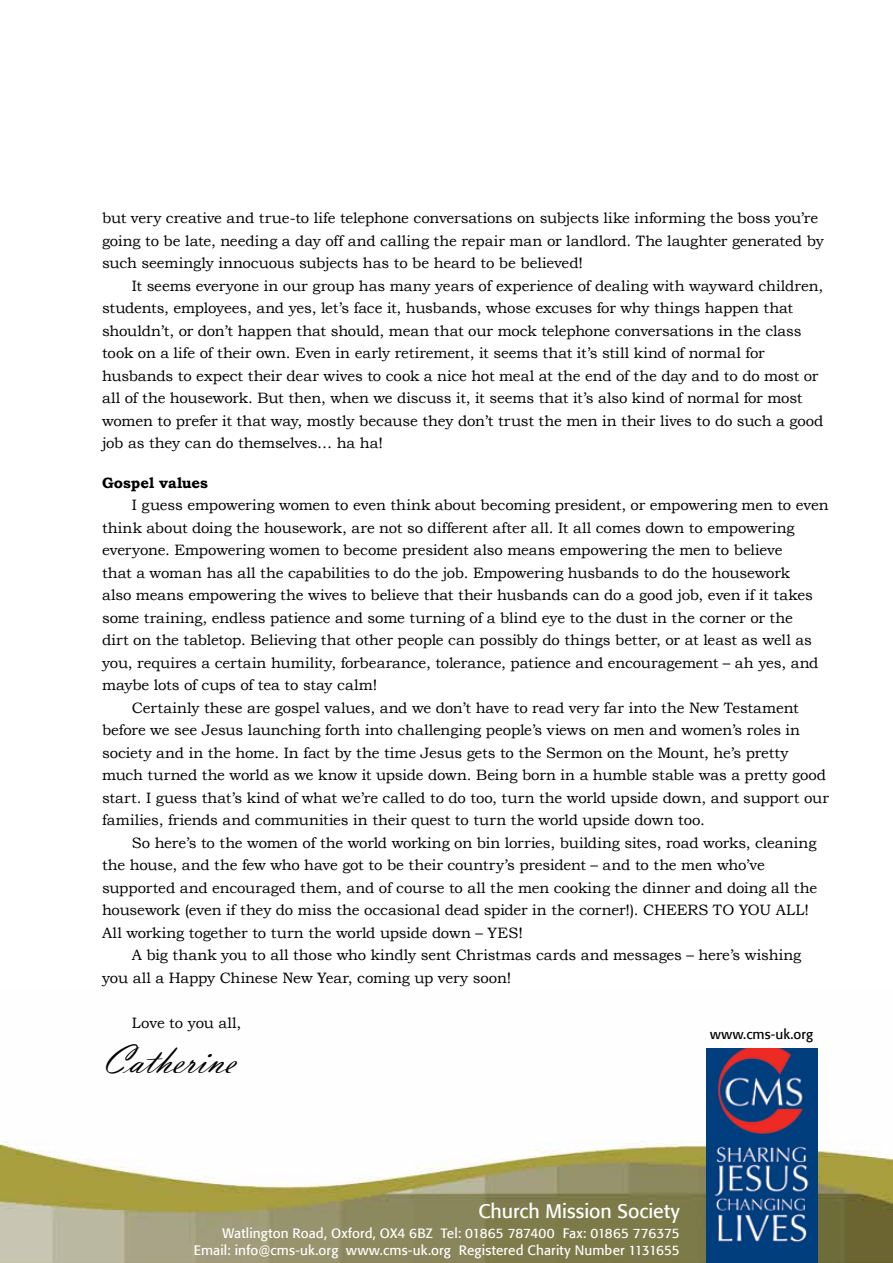
<style>
.page{position:relative;width:893px;height:1263px;background:#fff}
.page>*{position:absolute;margin:0;border:0;box-sizing:border-box;transform-origin:0 0}
.t1{font:42px "Vladimir Script";letter-spacing:-.005em;color:#000}
.t2{font:19.5px "Formata";color:#fff}
.t3{font:15px/22.5px "Bookman Old Style";letter-spacing:-.01em;color:#000}
.t4{font:700 15px "Bookman Old Style";color:#000}
.t5{font:13.5px/16.2px "Formata";letter-spacing:.01em;color:#fff;text-align:right}
.t6{font:13.5px "Formata";letter-spacing:.005em;color:#000}
</style>
<div class="page">
<img style="left:0;top:1048px;width:893px;height:215px">
<img style="left:707px;top:1048px;width:111px;height:215px">
<p class="t3" style="left:102px;top:207px;width:723px">but very creative and true-to life telephone conversations on subjects like informing the boss you’re going to be late, needing a day off and calling the repair man or landlord. The laughter generated by such seemingly innocuous subjects has to be heard to be believed!</p>
<p class="t3" style="left:102px;top:275px;width:723px;text-indent:30px">It seems everyone in our group has many years of experience of dealing with wayward children, students, employees, and yes, let’s face it, husbands, whose excuses for why things happen that shouldn’t, or don’t happen that should, mean that our mock telephone conversations in the class took on a life of their own. Even in early retirement, it seems that it’s still kind of normal for husbands to expect their dear wives to cook a nice hot meal at the end of the day and to do most or all of the housework. But then, when we discuss it, it seems that it’s also kind of normal for most women to prefer it that way, mostly because they don’t trust the men in their lives to do such a good job as they can do themselves… ha ha!</p>
<p class="t4" style="left:102px;top:472px;width:108px">Gospel values</p>
<p class="t3" style="left:132px;top:494px;width:698px">I guess empowering women to even think about becoming president, or empowering men to even</p>
<p class="t3" style="left:102px;top:517px;width:694px">think about doing the housework, are not so different after all. It all comes down to empowering</p>
<p class="t3" style="left:102px;top:539px;width:682px">everyone. Empowering women to become president also means empowering the men to believe</p>
<p class="t3" style="left:102px;top:562px;width:689px">that a woman has all the capabilities to do the job. Empowering husbands to do the housework</p>
<p class="t3" style="left:102px;top:584px;width:712px">also means empowering the wives to believe that their husbands can do a good job, even if it takes</p>
<p class="t3" style="left:102px;top:607px;width:692px">some training, endless patience and some turning of a blind eye to the dust in the corner or the</p>
<p class="t3" style="left:102px;top:629px;width:711px">dirt on the tabletop. Believing that other people can possibly do things better, or at least as well as</p>
<p class="t3" style="left:102px;top:652px;width:718px">you, requires a certain humility, forbearance, tolerance, patience and encouragement – ah yes, and</p>
<p class="t3" style="left:102px;top:674px;width:277px">maybe lots of cups of tea to stay calm!</p>
<p class="t3" style="left:132px;top:697px;width:668px">Certainly these are gospel values, and we don’t have to read very far into the New Testament</p>
<p class="t3" style="left:102px;top:719px;width:700px">before we see Jesus launching forth into challenging people’s views on men and women’s roles in</p>
<p class="t3" style="left:102px;top:742px;width:688px">society and in the home. In fact by the time Jesus gets to the Sermon on the Mount, he’s pretty</p>
<p class="t3" style="left:102px;top:764px;width:725px">much turned the world as we know it upside down. Being born in a humble stable was a pretty good</p>
<p class="t3" style="left:102px;top:787px;width:728px">start. I guess that’s kind of what we’re called to do too, turn the world upside down, and support our</p>
<p class="t3" style="left:102px;top:809px;width:604px">families, friends and communities in their quest to turn the world upside down too.</p>
<p class="t3" style="left:132px;top:832px;width:686px">So here’s to the women of the world working on bin lorries, building sites, road works, cleaning</p>
<p class="t3" style="left:102px;top:854px;width:664px">the house, and the few who have got to be their country’s president – and to the men who’ve</p>
<p class="t3" style="left:102px;top:877px;width:717px">supported and encouraged them, and of course to all the men cooking the dinner and doing all the</p>
<p class="t3" style="left:102px;top:899px;width:708px">housework (even if they do miss the occasional dead spider in the corner!). CHEERS TO YOU ALL!</p>
<p class="t3" style="left:102px;top:922px;width:422px">All working together to turn the world upside down – YES!</p>
<p class="t3" style="left:132px;top:944px;width:671px">A big thank you to all those who kindly sent Christmas cards and messages – here’s wishing</p>
<p class="t3" style="left:102px;top:967px;width:411px">you all a Happy Chinese New Year, coming up very soon!</p>
<p class="t3" style="left:132px;top:1012px;width:111px">Love to you all,</p>
<h1 class="t1" style="left:102px;top:1035px;width:135px">Catherine</h1>
<p class="t6" style="left:710px;top:1026px;width:104px">www.cms-uk.org</p>
<h2 class="t2" style="left:478px;top:1199px;width:203px">Church Mission Society</h2>
<p class="t5" style="left:194px;top:1225px;width:488px">Watlington Road, Oxford, OX4 6BZ Tel: 01865 787400 Fax: 01865 776375<br>Email: info@cms-uk.org www.cms-uk.org Registered Charity Number 1131655</p>
</div>
